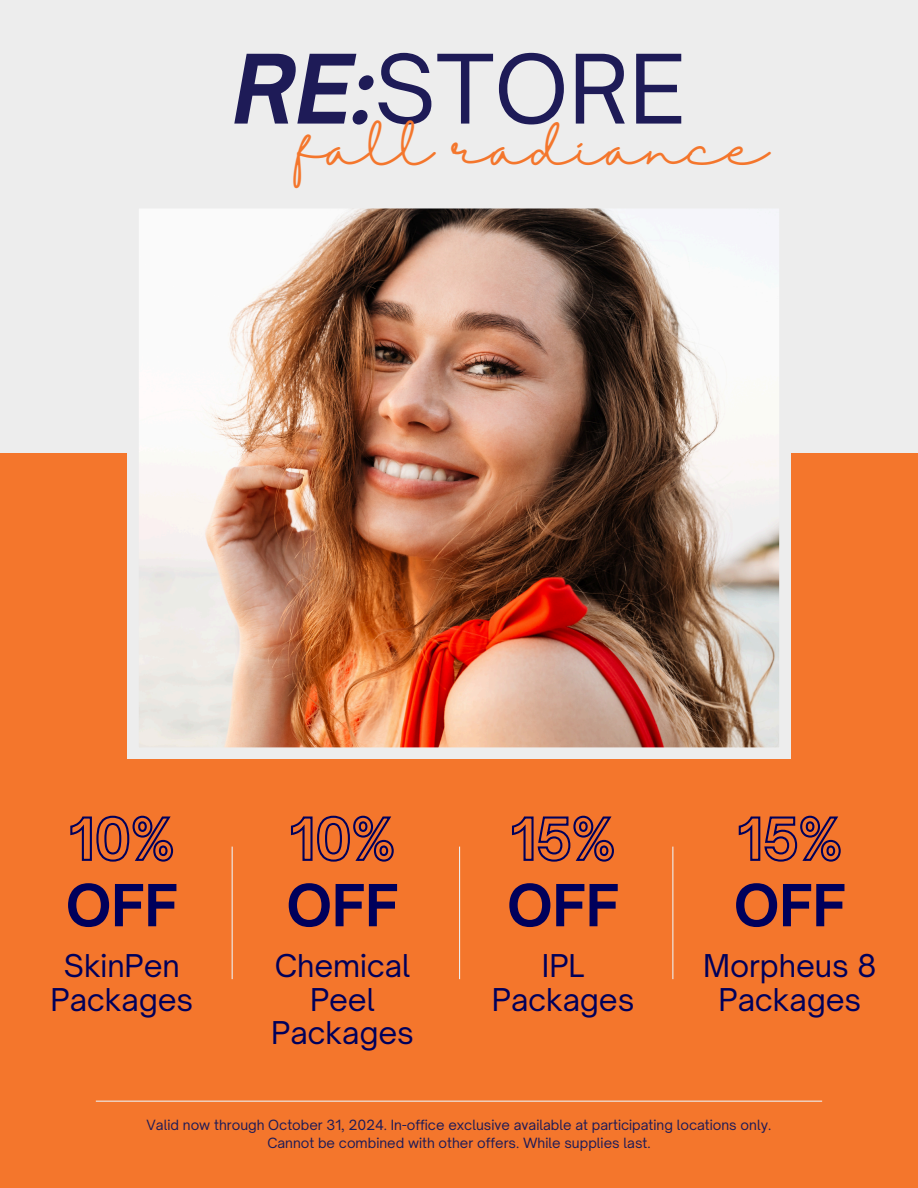
<style>
.page{position:relative;width:918px;height:1188px;background:#ededed}
.page>*{position:absolute;margin:0;border:0;box-sizing:border-box;transform-origin:0 0}
.t1{font:91.5px "Open Sauce One";color:#1e1b57}
.t2{font:700 55.5px "Open Sauce One";letter-spacing:-.005em;color:#00005b}
.t3{font:49.5px "Halimun";color:#f4762c}
.t4{font:30px/33.6px "Open Sauce One";letter-spacing:-.005em;color:#00005b;text-align:center}
.t5{font:13.5px/18px "Open Sauce One";color:#1e1b57;text-align:center}
.s1{font-weight:700;font-style:italic}
</style>
<div class="page">
<div style="left:0;top:453px;width:918px;height:735px;background:#f4762c"></div>
<hr style="left:96px;top:1101px;width:726px;height:1px;background:#ededed">
<img style="left:128px;top:208px;width:662px;height:551px">
<svg style="left:70px;top:815px;width:104px;height:47px"></svg>
<hr style="left:672px;top:847px;width:1px;height:132px;background:#ededed">
<svg style="left:512px;top:815px;width:102px;height:47px"></svg>
<svg style="left:738px;top:815px;width:103px;height:47px"></svg>
<hr style="left:232px;top:847px;width:1px;height:132px;background:#ededed">
<svg style="left:290px;top:815px;width:104px;height:47px"></svg>
<hr style="left:459px;top:847px;width:1px;height:132px;background:#ededed">
<h1 class="t1" style="left:233px;top:32px;width:454px"><span class="s1">RE:</span>STORE</h1>
<h6 class="t3" style="left:298px;top:119px;width:472px">fall radiance</h6>
<h3 class="t2" style="left:66px;top:871px;width:114px">OFF</h3>
<h2 class="t4" style="left:51px;top:949px;width:144px">SkinPen<br>Packages</h2>
<p class="t2" style="left:287px;top:871px;width:114px">OFF</p>
<h5 class="t4" style="left:275px;top:949px;width:137px">Chemical<br>Peel</h5>
<h4 class="t4" style="left:271px;top:1016px;width:144px">Packages</h4>
<h5 class="t2" style="left:507px;top:871px;width:114px">OFF</h5>
<h2 class="t4" style="left:542px;top:949px;width:44px">IPL</h2>
<p class="t4" style="left:492px;top:982px;width:144px">Packages</p>
<p class="t2" style="left:734px;top:871px;width:114px">OFF</p>
<h4 class="t4" style="left:703px;top:949px;width:175px">Morpheus 8<br>Packages</h4>
<h3 class="t5" style="left:147px;top:1115px;width:626px">Valid now through October 31, 2024. In-office exclusive available at participating locations only.<br>Cannot be combined with other offers. While supplies last.</h3>
</div>
